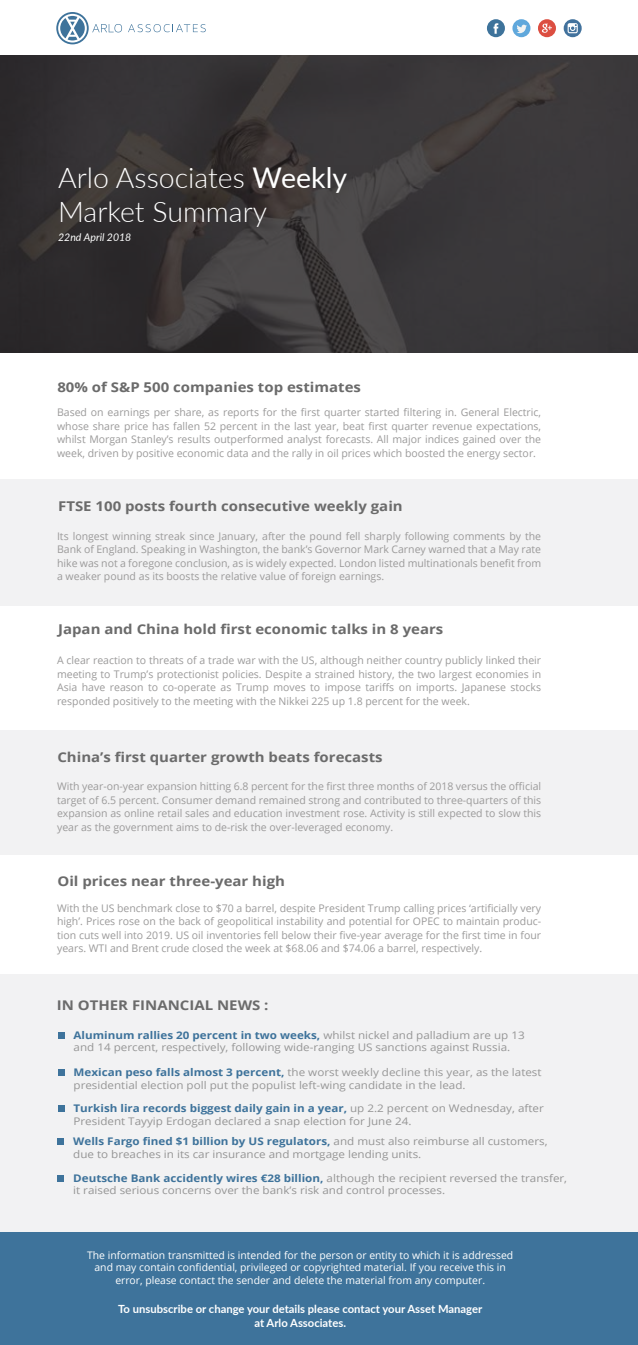
<style>
.page{position:relative;width:638px;height:1345px;background:#fff}
.page>*{position:absolute;margin:0;border:0;box-sizing:border-box;transform-origin:0 0}
.t1{font:300 28.5px/34.2px "Lato";color:#fff}
.t2{font:700 13.5px "Open Sans";color:#6b6b6b;scale:1.11 1}
.t3{font:700 13.35px "Open Sans";color:#6b6b6b;scale:1.12 1}
.t4{font:700 11.25px/13.5px "Lato";color:#fff;text-align:center}
.t5{font:10.5px/13.5px "Open Sans";color:#9b9a9a;text-align:justify}
.t6{font:10.5px/12.6px "Open Sans";color:#959595;scale:1.11 1}
.t7{font:10.5px/12.6px "Open Sans";color:#969696;scale:1.11 1}
.t8{font:10.5px/12.6px "Open Sans";color:#979797;scale:1.11 1}
.t9{font:italic 10.5px "Lato";color:#fff}
.t10{font:10.43px/12.5px "Open Sans";color:#fff;text-align:center}
.s1{font-weight:400}
.s2{font-weight:700;color:#3e739b}
</style>
<div class="page">
<svg style="left:0;top:55px;width:638px;height:297px;background:#383537"></svg>
<div style="left:0;top:479px;width:638px;height:126px;background:#f2f2f3"></div>
<svg style="left:128px;top:24px;width:78px;height:8px"></svg>
<svg style="left:56px;top:12px;width:66px;height:32px"></svg>
<svg style="left:487px;top:19px;width:18px;height:18px"></svg>
<div style="left:512px;top:19px;width:18px;height:18px;background:#60a8dc;border-radius:50%"></div>
<svg style="left:517px;top:25px;width:10px;height:8px"></svg>
<svg style="left:538px;top:19px;width:18px;height:18px"></svg>
<svg style="left:563px;top:19px;width:18px;height:18px"></svg>
<svg style="left:567px;top:23px;width:10px;height:10px"></svg>
<div style="left:0;top:730px;width:638px;height:124px;background:#f2f2f3"></div>
<div style="left:0;top:974px;width:638px;height:258px;background:#f2f2f3"></div>
<div style="left:58px;top:1032px;width:7px;height:6px;background:#3e739b"></div>
<div style="left:58px;top:1069px;width:6px;height:7px;background:#3e739b"></div>
<svg style="left:58px;top:1105px;width:6px;height:6px"></svg>
<div style="left:0;top:1232px;width:637px;height:112px;background:#3e739b"></div>
<div style="left:57px;top:1138px;width:7px;height:6px;background:#3e739b"></div>
<div style="left:57px;top:1174px;width:7px;height:7px;background:#3e739b"></div>
<h1 class="t1" style="left:58px;top:160px;width:290px">Arlo Associates <span class="s1">Weekly<br></span>Market Summary</h1>
<p class="t9" style="left:58px;top:230px;width:75px">22nd April 2018</p>
<p class="t2" style="left:57px;top:377px;width:275px">80% of S&amp;P 500 companies top estimates</p>
<p class="t5" style="left:57px;top:405px;width:485px">Based on earnings per share, as reports for the first quarter started filtering in. General Electric, whose share price has fallen 52 percent in the last year, beat first quarter revenue expectations, whilst Morgan Stanley’s results outperformed analyst forecasts. All major indices gained over the week, driven by positive economic data and the rally in oil prices which boosted the energy sector.</p>
<p class="t2" style="left:58px;top:497px;width:312px">FTSE 100 posts fourth consecutive weekly gain</p>
<p class="t5" style="left:57px;top:528px;width:485px">Its longest winning streak since January, after the pound fell sharply following comments by the Bank of England. Speaking in Washington, the bank’s Governor Mark Carney warned that a May rate hike was not a foregone conclusion, as is widely expected. London listed multinationals benefit from a weaker pound as its boosts the relative value of foreign earnings.</p>
<p class="t2" style="left:58px;top:619px;width:348px">Japan and China hold first economic talks in 8 years</p>
<p class="t5" style="left:57px;top:653px;width:485px">A clear reaction to threats of a trade war with the US, although neither country publicly linked their meeting to Trump’s protectionist policies. Despite a strained history, the two largest economies in Asia have reason to co-operate as Trump moves to impose tariffs on imports. Japanese stocks responded positively to the meeting with the Nikkei 225 up 1.8 percent for the week.</p>
<p class="t2" style="left:57px;top:747px;width:294px">China’s first quarter growth beats forecasts</p>
<p class="t5" style="left:57px;top:779px;width:485px">With year-on-year expansion hitting 6.8 percent for the first three months of 2018 versus the official target of 6.5 percent. Consumer demand remained strong and contributed to three-quarters of this expansion as online retail sales and education investment rose. Activity is still expected to slow this year as the government aims to de-risk the over-leveraged economy.</p>
<p class="t2" style="left:57px;top:871px;width:206px">Oil prices near three-year high</p>
<p class="t5" style="left:57px;top:900px;width:485px">With the US benchmark close to $70 a barrel, despite President Trump calling prices ‘artificially very high’. Prices rose on the back of geopolitical instability and potential for OPEC to maintain produc&shy;tion cuts well into 2019. US oil inventories fell below their five-year average for the first time in four years. WTI and Brent crude closed the week at $68.06 and $74.06 a barrel, respectively.</p>
<p class="t3" style="left:57px;top:996px;width:190px">IN OTHER FINANCIAL NEWS :</p>
<p class="t7" style="left:74px;top:1028px;width:408px"><span class="s2">Aluminum rallies 20 percent in two weeks,</span> whilst nickel and palladium are up 13 and 14 percent, respectively, following wide-ranging US sanctions against Russia.</p>
<p class="t8" style="left:74px;top:1065px;width:423px"><span class="s2">Mexican peso falls almost 3 percent,</span> the worst weekly decline this year, as the latest presidential election poll put the populist left-wing candidate in the lead.</p>
<p class="t6" style="left:74px;top:1101px;width:425px"><span class="s2">Turkish lira records biggest daily gain in a year,</span> up 2.2 percent on Wednesday, after<br>President Tayyip Erdogan declared a snap election for June 24.</p>
<p class="t6" style="left:73px;top:1134px;width:429px"><span class="s2">Wells Fargo fined $1 billion by US regulators,</span> and must also reimburse all customers, due to breaches in its car insurance and mortgage lending units.</p>
<p class="t6" style="left:73px;top:1171px;width:446px"><span class="s2">Deutsche Bank accidently wires €28 billion,</span> although the recipient reversed the transfer, it raised serious concerns over the bank’s risk and control processes.</p>
<p class="t10" style="left:87px;top:1248px;width:427px">The information transmitted is intended for the person or entity to which it is addressed and may contain confidential, privileged or copyrighted material. If you receive this in error, please contact the sender and delete the material from any computer.</p>
<p class="t4" style="left:118px;top:1301px;width:365px">To unsubscribe or change your details please contact your Asset Manager at Arlo Associates.</p>
</div>
